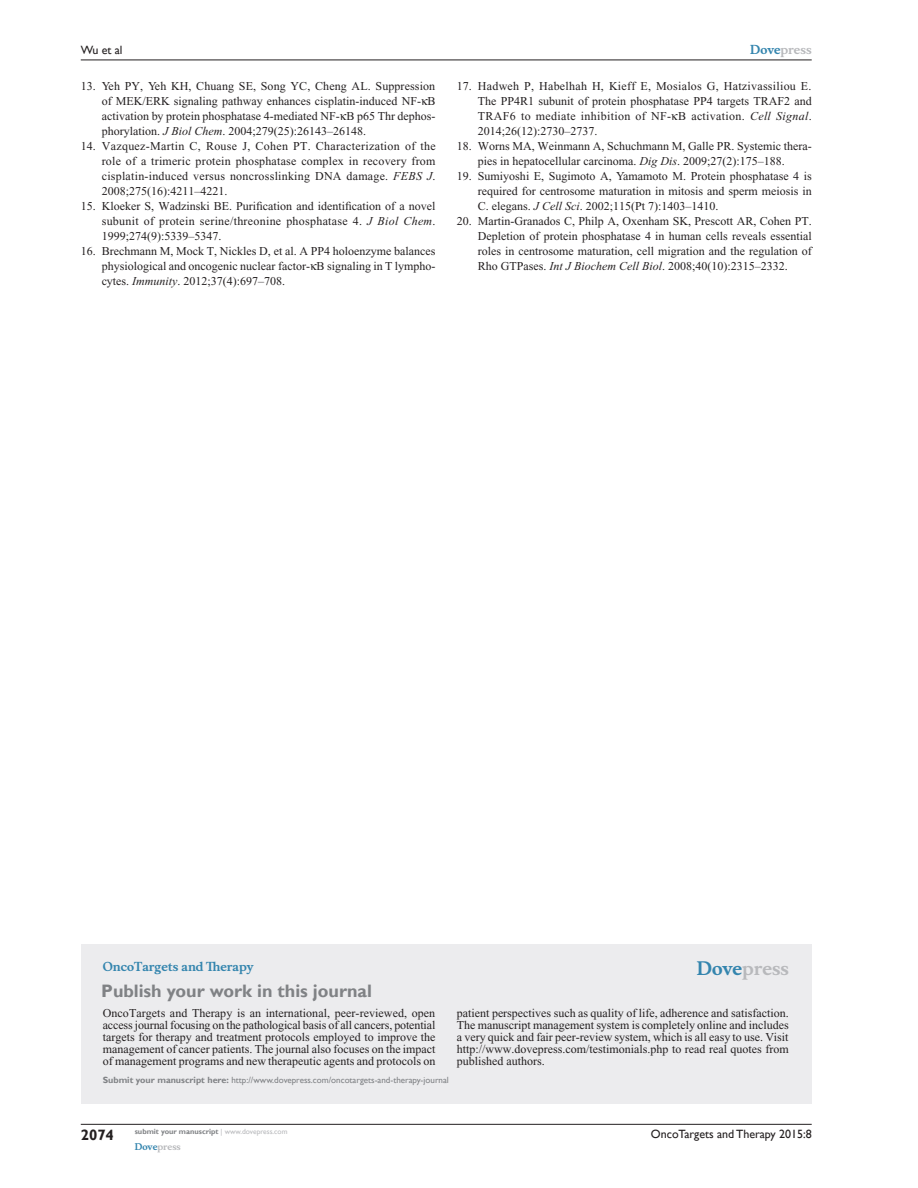
<style>
.page{position:relative;width:918px;height:1188px;background:#fff}
.page>*{position:absolute;margin:0;border:0;box-sizing:border-box;transform-origin:0 0}
.PromBx-H1{font:700 18px "Gill Sans";color:#808285}
.PromBx-Brand{font:700 18px "Musee";color:#b8b9bc}
.t1{font:700 15px "Gill Sans";color:#231f20}
.RefNL2{font:12px/15px "Times New Roman";color:#231f20;text-align:justify}
.PromBx-Tx{font:12px/12px "Times New Roman";color:#231f20;text-align:justify}
.t2{font:12px "Gill Sans";color:#231f20}
.PromBx-JrnlName{font:700 12px "Musee";color:#3485ae}
.t3{font:700 12px "Musee";color:#b8b9bc}
.PromBx-SubmitMssWebA{font:9px "Gill Sans";color:#808285}
.t4{font:700 9px "Musee";color:#b8b9bc}
.t5{font:700 7.5px "Gill Sans";color:#808285}
.s1{font-style:italic}
.s2{color:#3485ae}
.s3{font-weight:700}
.s4{font-weight:400;color:#b8b9bc}
</style>
<div class="page">
<div style="left:81px;top:944px;width:731px;height:159px;background:#ececee"></div>
<hr style="left:81px;top:1124px;width:731px;height:1px;background:#231f20">
<hr style="left:81px;top:60px;width:731px;height:1px;background:#231f20">
<p class="t2" style="left:81px;top:43px;width:43px">Wu et al</p>
<p class="RefNL2" style="left:102px;top:79px;width:335px;text-indent:-21px">13. Yeh PY, Yeh KH, Chuang SE, Song YC, Cheng AL. Suppression of MEK/ERK signaling pathway enhances cisplatin-induced NF- B activation by protein phosphatase 4-mediated NF- B p65 Thr dephos&shy;phorylation. <span class="s1">J Biol Chem</span>. 2004;279(25):26143–26148.</p>
<p class="RefNL2" style="left:102px;top:139px;width:336px;text-indent:-21px">14. Vazquez-Martin C, Rouse J, Cohen PT. Characterization of the role of a trimeric protein phosphatase complex in recovery from cisplatin-induced versus noncrosslinking DNA damage. <span class="s1">FEBS J</span>.<br>2008;275(16):4211–4221.</p>
<p class="RefNL2" style="left:102px;top:199px;width:335px;text-indent:-21px">15. Kloeker S, Wadzinski BE. Purification and identification of a novel subunit of protein serine/threonine phosphatase 4. <span class="s1">J Biol Chem</span>.<br>1999;274(9):5339–5347.</p>
<p class="RefNL2" style="left:102px;top:244px;width:335px;text-indent:-21px">16. Brechmann M, Mock T, Nickles D, et al. A PP4 holoenzyme balances physiological and oncogenic nuclear factor- B signaling in T lympho&shy;cytes. <span class="s1">Immunity</span>. 2012;37(4):697–708.</p>
<p class="t3" style="left:750px;top:43px;width:63px"><span class="s2">Dove</span>press</p>
<p class="RefNL2" style="left:478px;top:79px;width:335px;text-indent:-21px">17. Hadweh P, Habelhah H, Kieff E, Mosialos G, Hatzivassiliou E.<br>The PP4R1 subunit of protein phosphatase PP4 targets TRAF2 and TRAF6 to mediate inhibition of NF- B activation. <span class="s1">Cell Signal</span>.<br>2014;26(12):2730–2737.</p>
<p class="RefNL2" style="left:457px;top:139px;width:356px;text-align:center">18. Worns MA, Weinmann A, Schuchmann M, Galle PR. Systemic thera&shy;pies in hepatocellular carcinoma. <span class="s1">Dig Dis</span>. 2009;27(2):175–188.</p>
<p class="RefNL2" style="left:478px;top:169px;width:335px;text-indent:-21px">19. Sumiyoshi E, Sugimoto A, Yamamoto M. Protein phosphatase 4 is required for centrosome maturation in mitosis and sperm meiosis in C. elegans. <span class="s1">J Cell Sci</span>. 2002;115(Pt 7):1403–1410.</p>
<p class="RefNL2" style="left:478px;top:214px;width:335px;text-indent:-21px">20. Martin-Granados C, Philp A, Oxenham SK, Prescott AR, Cohen PT.<br>Depletion of protein phosphatase 4 in human cells reveals essential roles in centrosome maturation, cell migration and the regulation of Rho GTPases. <span class="s1">Int J Biochem Cell Biol</span>. 2008;40(10):2315–2332.</p>
<p class="PromBx-JrnlName" style="left:103px;top:959px;width:152px">OncoTargets and Therapy</p>
<p class="PromBx-H1" style="left:101px;top:980px;width:272px">Publish your work in this journal</p>
<p class="PromBx-Brand" style="left:697px;top:958px;width:94px"><span class="s2">Dove</span>press</p>
<p class="PromBx-Tx" style="left:103px;top:1007px;width:334px">OncoTargets and Therapy is an international, peer-reviewed, open access journal focusing on the pathological basis of all cancers, potential targets for therapy and treatment protocols employed to improve the management of cancer patients. The journal also focuses on the impact of management programs and new therapeutic agents and protocols on</p>
<p class="PromBx-Tx" style="left:457px;top:1007px;width:333px">patient perspectives such as quality of life, adherence and satisfaction.<br>The manuscript management system is completely online and includes a very quick and fair peer-review system, which is all easy to use. Visit http://www.dovepress.com/testimonials.php to read real quotes from published authors.</p>
<p class="PromBx-SubmitMssWebA" style="left:103px;top:1075px;width:348px"><span class="s3">Submit your manuscript here:</span> http://www.dovepress.com/oncotargets-and-therapy-journal</p>
<p class="t1" style="left:81px;top:1126px;width:35px">2074</p>
<p class="t5" style="left:135px;top:1127px;width:154px">submit your manuscript <span class="s4">| www.dovepress.com</span></p>
<p class="t4" style="left:135px;top:1141px;width:48px"><span class="s2">Dove</span>press</p>
<p class="t2" style="left:651px;top:1127px;width:162px">OncoTargets and Therapy 2015:8</p>
</div>
